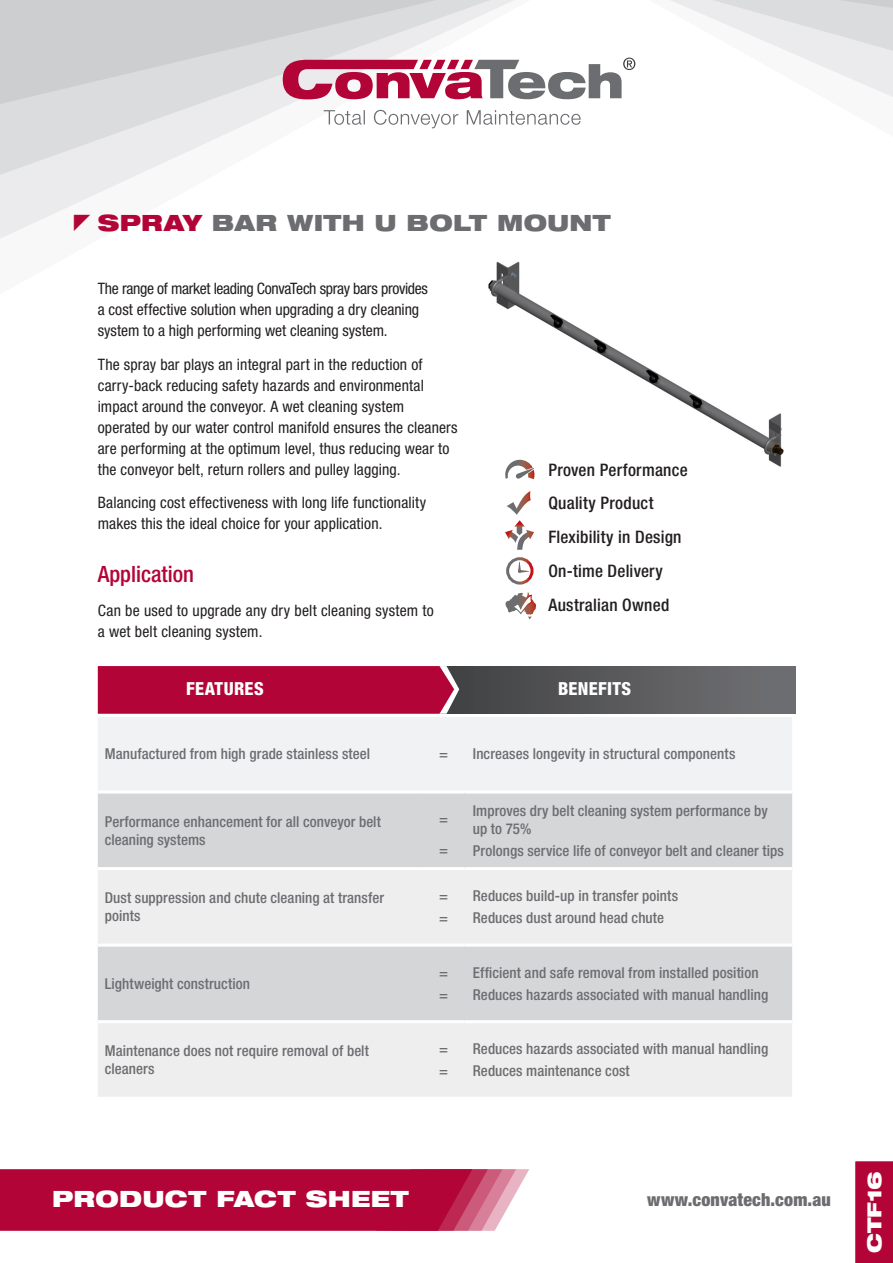
<style>
.page{position:relative;width:893px;height:1263px;background:#fff}
.page>*{position:absolute;margin:0;border:0;box-sizing:border-box;transform-origin:0 0}
.Large_Paragraph_Head{font:900 expanded 22.5px "Helvetica Neue LT Std";letter-spacing:.015em;color:#6c6d70}
.t1{font:900 expanded 22.5px "Helvetica Neue LT Std";letter-spacing:.02em;color:#fff}
.Large_Paragraph_Head-2{font:500 condensed 22.5px "Helvetica Neue LT Std";color:#b30437}
.t2{font:900 expanded 19.5px "Helvetica Neue LT Std";letter-spacing:-.005em;color:#fff}
.t3{font:900 condensed 18px "Helvetica Neue LT Std";letter-spacing:.01em;color:#6c6d70}
.t4{font:800 condensed 18px "Helvetica Neue LT Std";letter-spacing:.02em;color:#fff}
.t5{font:500 condensed 17.25px "Helvetica Neue LT Std";letter-spacing:.015em;color:#231f20}
.t6{font:condensed 15.75px/21px "Helvetica Neue LT Std";letter-spacing:.005em;color:#231f20}
.t7{font:500 condensed 15px/18px "Helvetica Neue LT Std";letter-spacing:.005em;color:#6c6d70}
.s1{color:#b30437}
</style>
<div class="page">
<svg style="left:0;top:179px;width:128px;height:60px;fill:#ebebed"></svg>
<svg style="left:0;top:107px;width:434px;height:72px"></svg>
<svg style="left:0;top:0;width:893px;height:107px"></svg>
<svg style="left:0;top:1169px;width:529px;height:62px;background:#b91847"></svg>
<svg style="left:324px;top:110px;width:257px;height:18px"></svg>
<svg style="left:283px;top:58px;width:352px;height:41px"></svg>
<div style="left:855px;top:1161px;width:38px;height:102px;background:#b30437"></div>
<img style="left:488px;top:262px;width:296px;height:218px">
<svg style="left:505px;top:460px;width:29px;height:19px"></svg>
<svg style="left:508px;top:559px;width:24px;height:24px"></svg>
<div style="left:506px;top:557px;width:27px;height:28px;border:3px solid #fff;border-radius:50%"></div>
<svg style="left:518px;top:562px;width:11px;height:11px"></svg>
<svg style="left:505px;top:592px;width:31px;height:27px"></svg>
<svg style="left:505px;top:491px;width:29px;height:59px"></svg>
<div style="left:98px;top:717px;width:694px;height:73px;background:#f1f2f3"></div>
<div style="left:98px;top:793px;width:694px;height:74px;background:#d5d6d8"></div>
<svg style="left:98px;top:870px;width:694px;height:227px;background:#e5e6e7"></svg>
<hr style="left:98px;top:944px;width:325px;height:3px;background:#fff">
<hr style="left:423px;top:944px;width:41px;height:3px;background:#fff">
<hr style="left:464px;top:944px;width:328px;height:3px;background:#fff">
<hr style="left:98px;top:1020px;width:325px;height:3px;background:#fff">
<hr style="left:423px;top:1020px;width:41px;height:3px;background:#fff">
<hr style="left:464px;top:1020px;width:328px;height:3px;background:#fff">
<div style="left:440px;top:666px;width:355px;height:48px;background:linear-gradient(to right,#404142,#717175)"></div>
<svg style="left:98px;top:666px;width:361px;height:48px;background:#b20a3b"></svg>
<svg style="left:74px;top:214px;width:16px;height:17px"></svg>
<p class="Large_Paragraph_Head" style="left:98px;top:208px;width:514px"><span class="s1">SPRAY</span> BAR WITH U BOLT MOUNT</p>
<p class="t6" style="left:98px;top:278px;width:332px">The range of market leading ConvaTech spray bars provides a cost effective solution when upgrading a dry cleaning system to a high performing wet cleaning system.</p>
<p class="t6" style="left:98px;top:353px;width:361px">The spray bar plays an integral part in the reduction of carry-back reducing safety hazards and environmental impact around the conveyor. A wet cleaning system operated by our water control manifold ensures the cleaners are performing at the optimum level, thus reducing wear to the conveyor belt, return rollers and pulley lagging.</p>
<p class="t6" style="left:98px;top:492px;width:330px">Balancing cost effectiveness with long life functionality makes this the ideal choice for your application.</p>
<p class="Large_Paragraph_Head-2" style="left:98px;top:560px;width:98px">Application</p>
<p class="t6" style="left:98px;top:599px;width:338px">Can be used to upgrade any dry belt cleaning system to a wet belt cleaning system.</p>
<p class="t5" style="left:548px;top:459px;width:141px">Proven Performance</p>
<p class="t5" style="left:548px;top:493px;width:107px">Quality Product</p>
<p class="t5" style="left:548px;top:527px;width:135px">Flexibility in Design</p>
<p class="t5" style="left:548px;top:560px;width:116px">On-time Delivery</p>
<p class="t5" style="left:548px;top:594px;width:122px">Australian Owned</p>
<p class="t4" style="left:186px;top:678px;width:79px">FEATURES</p>
<p class="t4" style="left:558px;top:678px;width:75px">BENEFITS</p>
<p class="t7" style="left:105px;top:745px;width:267px">Manufactured from high grade stainless steel</p>
<p class="t7" style="left:439px;top:745px;width:10px">=</p>
<p class="t7" style="left:473px;top:745px;width:264px">Increases longevity in structural components</p>
<p class="t7" style="left:105px;top:812px;width:278px">Performance enhancement for all conveyor belt cleaning systems</p>
<p class="t7" style="left:439px;top:809px;width:10px">=</p>
<p class="t7" style="left:439px;top:840px;width:10px">=</p>
<p class="t7" style="left:105px;top:889px;width:281px">Dust suppression and chute cleaning at transfer points</p>
<p class="t7" style="left:439px;top:886px;width:10px">=</p>
<p class="t7" style="left:439px;top:909px;width:10px">=</p>
<p class="t7" style="left:105px;top:974px;width:147px">Lightweight construction</p>
<p class="t7" style="left:439px;top:963px;width:10px">=</p>
<p class="t7" style="left:439px;top:985px;width:10px">=</p>
<p class="t7" style="left:105px;top:1042px;width:266px">Maintenance does not require removal of belt cleaners</p>
<p class="t7" style="left:439px;top:1040px;width:10px">=</p>
<p class="t7" style="left:439px;top:1062px;width:10px">=</p>
<p class="t7" style="left:473px;top:801px;width:296px">Improves dry belt cleaning system performance by up to 75%</p>
<p class="t7" style="left:473px;top:841px;width:313px">Prolongs service life of conveyor belt and cleaner tips</p>
<p class="t7" style="left:473px;top:886px;width:207px">Reduces build-up in transfer points</p>
<p class="t7" style="left:473px;top:909px;width:193px">Reduces dust around head chute</p>
<p class="t7" style="left:473px;top:963px;width:287px">Efficient and safe removal from installed position</p>
<p class="t7" style="left:473px;top:985px;width:297px">Reduces hazards associated with manual handling</p>
<p class="t7" style="left:473px;top:1040px;width:297px">Reduces hazards associated with manual handling</p>
<p class="t7" style="left:473px;top:1062px;width:158px">Reduces maintenance cost</p>
<h1 class="t1" style="left:52px;top:1184px;width:358px">PRODUCT FACT SHEET</h1>
<p class="t3" style="left:647px;top:1188px;width:185px">www.convatech.com.au</p>
<p class="t2" style="left:862px;top:1253px;width:83px;rotate:-90deg">CTF16</p>
</div>
